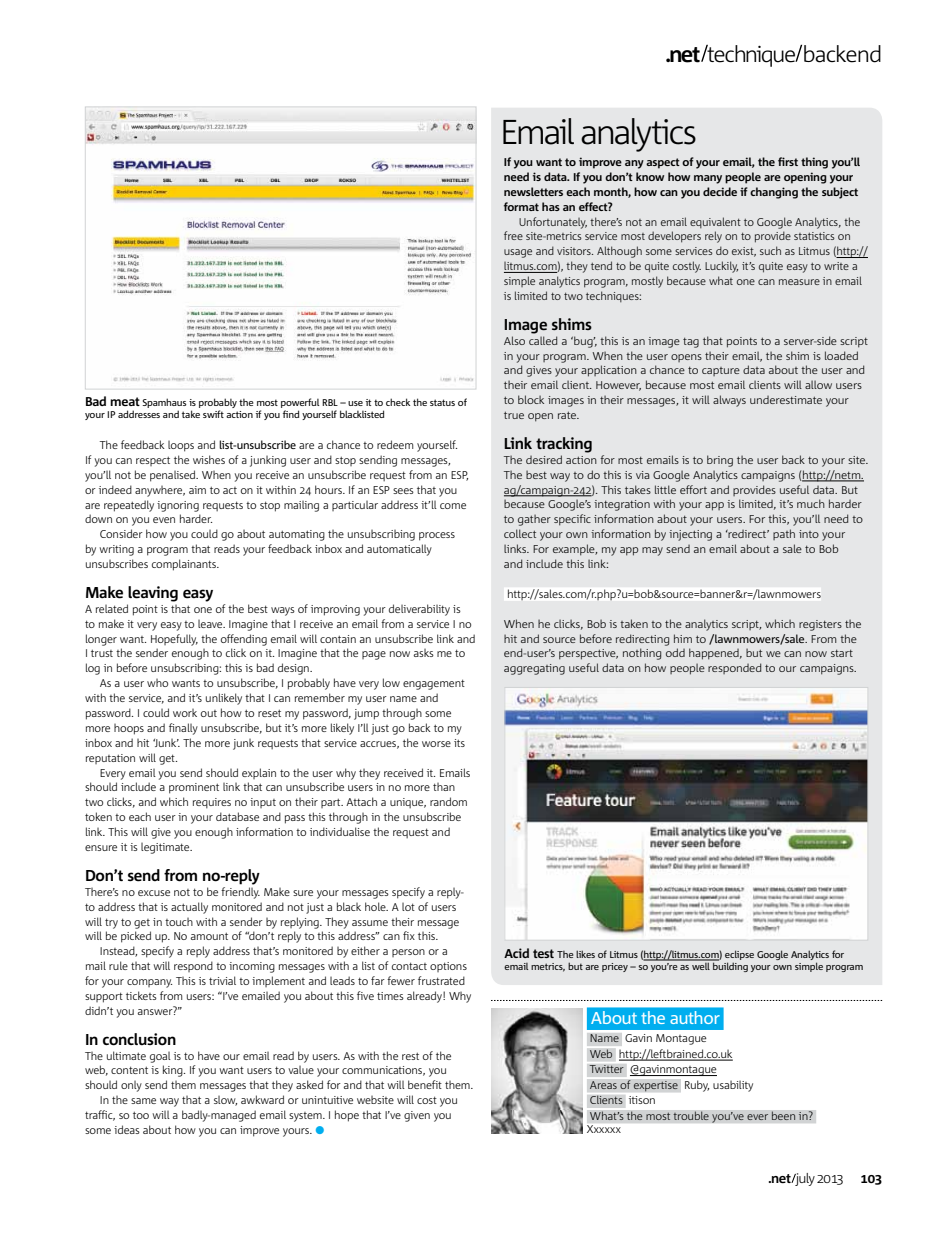
<style>
.page{position:relative;width:944px;height:1234px;background:#fff}
.page>*{position:absolute;margin:0;border:0;box-sizing:border-box;transform-origin:0 0}
.t1{font:300 34.5px "Corpid";letter-spacing:-.075em;color:#000}
.t2{font:300 22.5px "Corpid";letter-spacing:-.06em;color:#000}
.t3{font:17.25px "Corpid";letter-spacing:-.03em;color:#fff}
.t4{font:700 15.75px "Corpid";letter-spacing:-.02em;color:#000}
.t5{font:300 13.5px "Corpid";letter-spacing:-.065em;color:#000}
.t6{font:300 11.25px/14.9px "Corpid";letter-spacing:-.015em;color:#000}
.t7{font:700 11.25px/14.9px "Corpid";letter-spacing:-.02em;color:#000}
.t8{font:9.75px/12px "Corpid";letter-spacing:-.02em;color:#000}
.s1{font-weight:700;font-size:12.75px}
.s2{font-weight:400}
.s3{color:#00aeef}
.s4{font-weight:700}
</style>
<div class="page">
<svg style="left:791px;top:1173px;width:5px;height:9px"></svg>
<svg style="left:701px;top:45px;width:7px;height:17px"></svg>
<svg style="left:795px;top:45px;width:7px;height:17px"></svg>
<div style="left:587px;top:1007px;width:137px;height:22px;background:#00aeef"></div>
<div style="left:587px;top:1032px;width:35px;height:13px;background:#d1d3d4"></div>
<div style="left:587px;top:1047px;width:29px;height:14px;background:#d1d3d4"></div>
<hr style="left:619px;top:1059px;width:114px;height:1px;background:#000">
<div style="left:587px;top:1063px;width:40px;height:13px;background:#d1d3d4"></div>
<hr style="left:630px;top:1074px;width:87px;height:1px;background:#000">
<div style="left:587px;top:1078px;width:94px;height:14px;background:#d1d3d4"></div>
<div style="left:587px;top:1094px;width:39px;height:13px;background:#d1d3d4"></div>
<div style="left:587px;top:1109px;width:229px;height:14px;background:#d1d3d4"></div>
<img style="left:491px;top:1008px;width:92px;height:124px">
<img style="left:87px;top:109px;width:387px;height:278px">
<div style="left:85px;top:107px;width:391px;height:282px;border:1px solid #d1d3d4"></div>
<div style="left:491px;top:108px;width:391px;height:876px;background:#e6e7e8"></div>
<hr style="left:836px;top:257px;width:32px;height:1px;background:#000">
<hr style="left:504px;top:272px;width:53px;height:1px;background:#000">
<hr style="left:802px;top:480px;width:62px;height:1px;background:#000">
<hr style="left:504px;top:495px;width:88px;height:1px;background:#000">
<div style="left:504px;top:587px;width:317px;height:13px;background:#fff"></div>
<img style="left:507px;top:689px;width:359px;height:249px">
<div style="left:505px;top:687px;width:363px;height:253px;border:1px solid #d1d3d4"></div>
<hr style="left:643px;top:959px;width:76px;height:1px;background:#000">
<p class="t8" style="left:85px;top:397px;width:383px"><span class="s1">Bad meat</span> Spamhaus is probably the most powerful RBL – use it to check the status of your IP addresses and take swift action if you find yourself blacklisted</p>
<p class="t6" style="left:85px;top:437px;width:385px;text-indent:15px">The feedback loops and <span class="s2">list-unsubscribe</span> are a chance to redeem yourself.<br>If you can respect the wishes of a junking user and stop sending messages, you’ll not be penalised. When you receive an unsubscribe request from an ESP, or indeed anywhere, aim to act on it within 24 hours. If an ESP sees that you are repeatedly ignoring requests to stop mailing a particular address it’ll come down on you even harder.</p>
<p class="t6" style="left:85px;top:527px;width:372px;text-indent:15px">Consider how you could go about automating the unsubscribing process by writing a program that reads your feedback inbox and automatically unsubscribes complainants.</p>
<h3 class="t4" style="left:85px;top:583px;width:130px">Make leaving easy</h3>
<p class="t6" style="left:85px;top:601px;width:392px">A related point is that one of the best ways of improving your deliverability is<br>to make it very easy to leave. Imagine that I receive an email from a service I no longer want. Hopefully, the offending email will contain an unsubscribe link and I trust the sender enough to click on it. Imagine that the page now asks me to log in before unsubscribing: this is bad design.</p>
<p class="t6" style="left:85px;top:675px;width:382px;text-indent:15px">As a user who wants to unsubscribe, I probably have very low engagement with the service, and it’s unlikely that I can remember my user name and password. I could work out how to reset my password, jump through some more hoops and finally unsubscribe, but it’s more likely I’ll just go back to my inbox and hit ‘Junk’. The more junk requests that service accrues, the worse its reputation will get.</p>
<p class="t6" style="left:85px;top:765px;width:387px;text-indent:15px">Every email you send should explain to the user why they received it. Emails should include a prominent link that can unsubscribe users in no more than two clicks, and which requires no input on their part. Attach a unique, random token to each user in your database and pass this through in the unsubscribe link. This will give you enough information to individualise the request and ensure it is legitimate.</p>
<h3 class="t4" style="left:85px;top:866px;width:176px">Don’t send from no-reply</h3>
<p class="t6" style="left:85px;top:884px;width:380px">There’s no excuse not to be friendly. Make sure your messages specify a reply&shy;to address that is actually monitored and not just a black hole. A lot of users will try to get in touch with a sender by replying. They assume their message will be picked up. No amount of “don’t reply to this address” can fix this.</p>
<p class="t6" style="left:85px;top:943px;width:388px;text-indent:15px">Instead, specify a reply address that’s monitored by either a person or a mail rule that will respond to incoming messages with a list of contact options for your company. This is trivial to implement and leads to far fewer frustrated support tickets from users: “I’ve emailed you about this five times already! Why didn’t you answer?”</p>
<h3 class="t4" style="left:85px;top:1030px;width:93px">In conclusion</h3>
<p class="t6" style="left:85px;top:1048px;width:368px">The ultimate goal is to have our email read by users. As with the rest of the</p>
<p class="t6" style="left:85px;top:1062px;width:363px">web, content is king. If you want users to value your communications, you</p>
<p class="t6" style="left:85px;top:1077px;width:390px">should only send them messages that they asked for and that will benefit them.</p>
<p class="t6" style="left:100px;top:1092px;width:360px">In the same way that a slow, awkward or unintuitive website will cost you</p>
<p class="t6" style="left:85px;top:1107px;width:368px">traffic, so too will a badly-managed email system. I hope that I’ve given you</p>
<p class="t6" style="left:85px;top:1122px;width:241px">some ideas about how you can improve yours. <span class="s3">●</span></p>
<h2 class="t2" style="left:665px;top:42px;width:219px"><span class="s4">.net</span> technique backend</h2>
<h1 class="t1" style="left:500px;top:113px;width:198px">Email analytics</h1>
<p class="t7" style="left:504px;top:155px;width:358px">If you want to improve any aspect of your email, the first thing you’ll need is data. If you don’t know how many people are opening your newsletters each month, how can you decide if changing the subject format has an effect?</p>
<p class="t6" style="left:504px;top:214px;width:366px;text-indent:15px">Unfortunately, there’s not an email equivalent to Google Analytics, the free site-metrics service most developers rely on to provide statistics on usage and visitors. Although some services do exist, such as Litmus (http:// litmus.com), they tend to be quite costly. Luckily, it’s quite easy to write a simple analytics program, mostly because what one can measure in email is limited to two techniques:</p>
<h3 class="t4" style="left:504px;top:315px;width:89px">Image shims</h3>
<p class="t6" style="left:504px;top:333px;width:366px">Also called a ‘bug’, this is an image tag that points to a server-side script in your program. When the user opens their email, the shim is loaded and gives your application a chance to capture data about the user and their email client. However, because most email clients will allow users to block images in their messages, it will always underestimate your true open rate.</p>
<h3 class="t4" style="left:504px;top:435px;width:91px">Link tracking</h3>
<p class="t6" style="left:504px;top:452px;width:366px">The desired action for most emails is to bring the user back to your site.<br>The best way to do this is via Google Analytics campaigns (http://netm. ag/campaign-242). This takes little effort and provides useful data. But because Google’s integration with your app is limited, it’s much harder to gather specific information about your users. For this, you’ll need to collect your own information by injecting a ‘redirect’ path into your links. For example, my app may send an email about a sale to Bob<br>and include this link:</p>
<p class="t6" style="left:507px;top:586px;width:316px">http://sales.com/r.php?u=bob&amp;source=banner&amp;r=/lawnmowers</p>
<p class="t6" style="left:504px;top:616px;width:359px">When he clicks, Bob is taken to the analytics script, which registers the hit and source before redirecting him to <span class="s2">/lawnmowers/sale</span>. From the end-user’s perspective, nothing odd happened, but we can now start aggregating useful data on how people responded to our campaigns.</p>
<p class="t8" style="left:505px;top:948px;width:360px"><span class="s1">Acid test</span> The likes of Litmus (http://litmus.com) eclipse Google Analytics for email metrics, but are pricey – so you’re as well building your own simple program</p>
<h3 class="t3" style="left:591px;top:1008px;width:130px">About the author</h3>
<p class="t6" style="left:590px;top:1030px;width:225px;line-height:15.5px">Name Gavin Montague<br>Web http://leftbrained.co.uk<br>Twitter @gavinmontague<br>Areas of expertise Ruby, usability<br>Clients itison<br>What’s the most trouble you’ve ever been in?</p>
<p class="t6" style="left:587px;top:1121px;width:36px">Xxxxxx</p>
<p class="t5" style="left:768px;top:1170px;width:116px"><span class="s4">.net</span> july 2013 <span class="s4">103</span></p>
</div>
